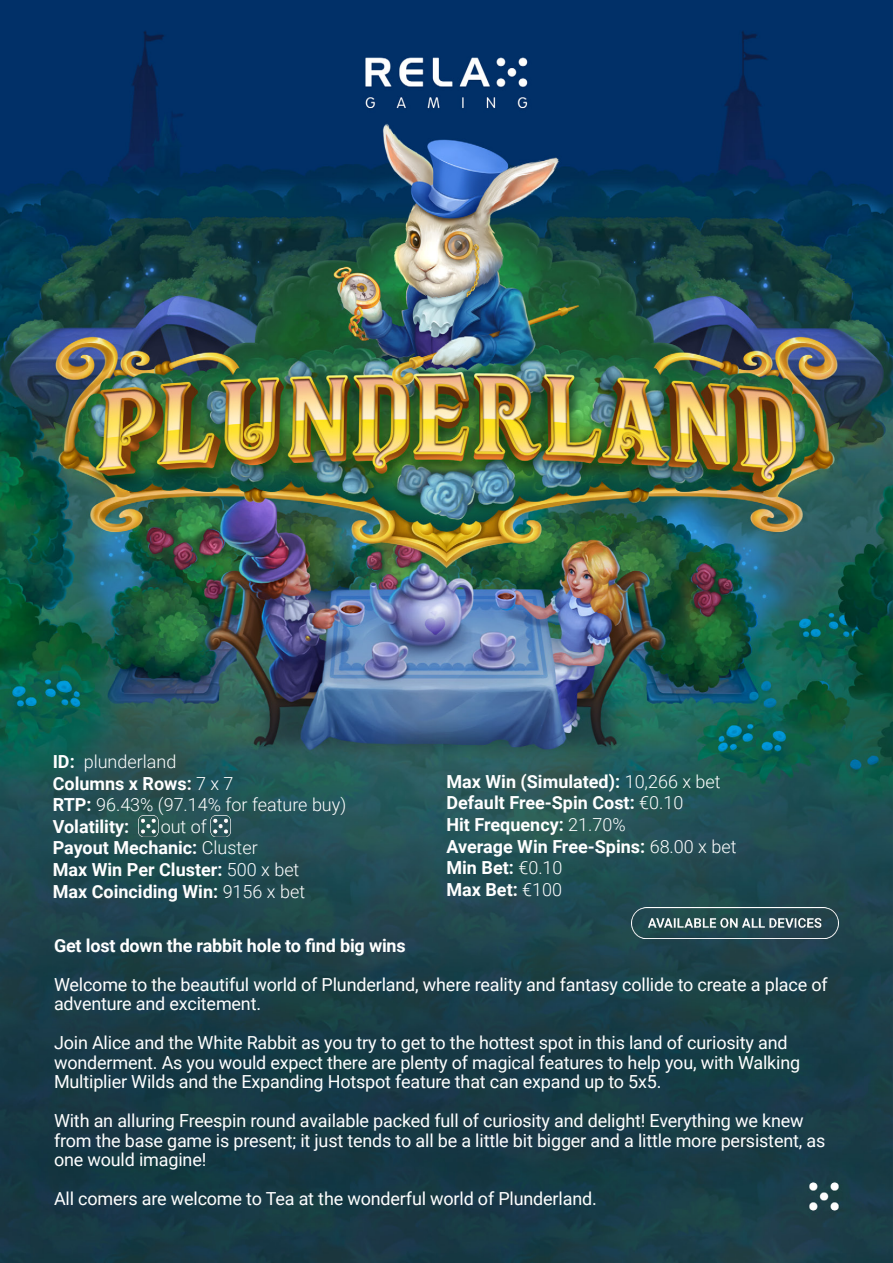
<style>
.page{position:relative;width:893px;height:1263px;background:#fff}
.page>*{position:absolute;margin:0;border:0;box-sizing:border-box;transform-origin:0 0}
.t1{font:18px/19.5px "Roboto";letter-spacing:-.01em;color:#fff}
.t2{font:700 18px/21.6px "Roboto";color:#fff}
.t3{font:300 18px/21.6px "Roboto";color:#fff}
.s1{font-weight:700}
.s2{font-weight:300}
</style>
<div class="page">
<img style="left:0;top:0;width:893px;height:1263px">
<img style="left:138px;top:815px;width:93px;height:21px">
<img style="left:632px;top:907px;width:207px;height:31px">
<p class="t3" style="left:53px;top:750px;width:295px"><span class="s1">ID:</span> plunderland<br><span class="s1">Columns x Rows:</span> 7 x 7<br><span class="s1">RTP:</span> 96.43% (97.14% for feature buy)<br><span class="s1">Volatility:</span></p>
<p class="t2" style="left:53px;top:815px;width:254px;text-indent:108px"><span class="s2">out of<br></span>Payout Mechanic: <span class="s2">Cluster<br></span>Max Win Per Cluster: <span class="s2">500 x bet<br></span>Max Coinciding Win: <span class="s2">9156 x bet</span></p>
<p class="t2" style="left:446px;top:770px;width:291px">Max Win (Simulated): <span class="s2">10,266 x bet<br></span>Default Free-Spin Cost: <span class="s2">€0.10<br></span>Hit Frequency: <span class="s2">21.70%<br></span>Average Win Free-Spins: <span class="s2">68.00 x bet<br></span>Min Bet: <span class="s2">€0.10<br></span>Max Bet: <span class="s2">€100</span></p>
<p class="t2" style="left:54px;top:934px;width:353px">Get lost down the rabbit hole to find big wins</p>
<p class="t1" style="left:54px;top:974px;width:775px">Welcome to the beautiful world of Plunderland, where reality and fantasy collide to create a place of adventure and excitement.</p>
<p class="t1" style="left:54px;top:1032px;width:748px">Join Alice and the White Rabbit as you try to get to the hottest spot in this land of curiosity and wonderment. As you would expect there are plenty of magical features to help you, with Walking<br>Multiplier Wilds and the Expanding Hotspot feature that can expand up to 5x5.</p>
<p class="t1" style="left:54px;top:1110px;width:773px">With an alluring Freespin round available packed full of curiosity and delight! Everything we knew from the base game is present; it just tends to all be a little bit bigger and a little more persistent, as one would imagine!</p>
<p class="t1" style="left:54px;top:1188px;width:544px">All comers are welcome to Tea at the wonderful world of Plunderland.</p>
</div>
